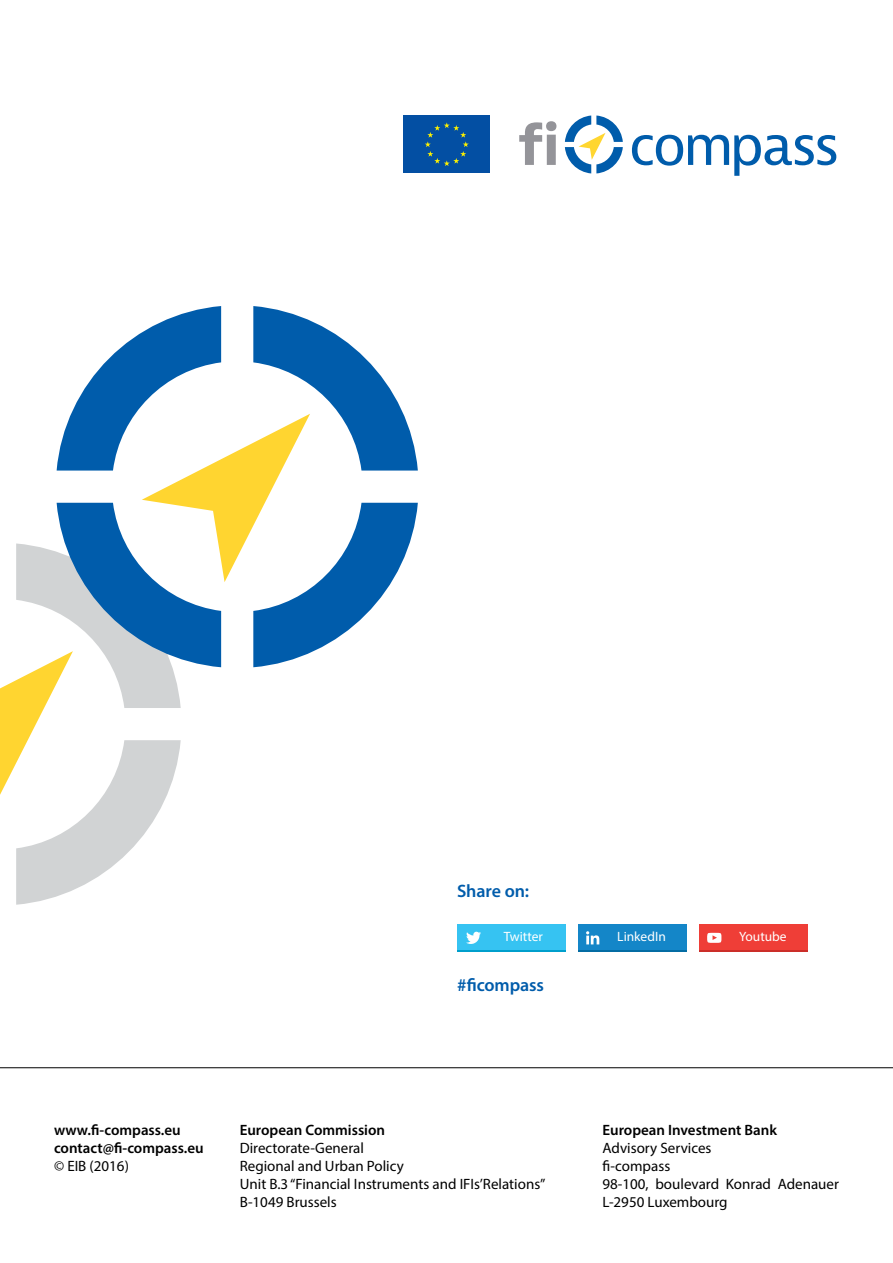
<style>
.page{position:relative;width:893px;height:1263px;background:#fff}
.page>*{position:absolute;margin:0;border:0;box-sizing:border-box;transform-origin:0 0}
.t1{font:600 18px "Myriad Pro";letter-spacing:-.005em;color:#005cab}
.t2{font:15px/18px "Myriad Pro";color:#000}
.t3{font:600 15px/18px "Myriad Pro";color:#000}
.t4{font:13.5px "Myriad Pro";color:#fff}
</style>
<div class="page">
<hr style="left:0;top:1067px;width:893px;height:1px;background:#000">
<svg style="left:0;top:306px;width:418px;height:599px"></svg>
<div style="left:457px;top:924px;width:109px;height:28px;background:#36c3f2"></div>
<div style="left:578px;top:924px;width:109px;height:28px;background:#1486c8"></div>
<div style="left:699px;top:924px;width:109px;height:28px;background:#ef3e37"></div>
<hr style="left:699px;top:950px;width:109px;height:2px;background:#cb2e29">
<hr style="left:578px;top:950px;width:109px;height:2px;background:#046ca3">
<svg style="left:466px;top:931px;width:15px;height:13px"></svg>
<svg style="left:586px;top:931px;width:13px;height:13px"></svg>
<hr style="left:457px;top:950px;width:109px;height:2px;background:#009fcc">
<svg style="left:707px;top:933px;width:15px;height:10px"></svg>
<svg style="left:632px;top:135px;width:204px;height:41px"></svg>
<svg style="left:519px;top:121px;width:37px;height:44px"></svg>
<svg style="left:565px;top:116px;width:58px;height:57px"></svg>
<div style="left:403px;top:116px;width:87px;height:57px;background:#034fa3"></div>
<svg style="left:425px;top:122px;width:44px;height:44px"></svg>
<p class="t1" style="left:457px;top:880px;width:73px">Share on:</p>
<p class="t4" style="left:504px;top:928px;width:41px">Twitter</p>
<p class="t4" style="left:617px;top:928px;width:50px">LinkedIn</p>
<p class="t4" style="left:739px;top:928px;width:49px">Youtube</p>
<p class="t1" style="left:457px;top:974px;width:88px">#ficompass</p>
<p class="t3" style="left:54px;top:1120px;width:151px">www.fi‑compass.eu contact@fi‑compass.eu</p>
<p class="t2" style="left:54px;top:1156px;width:76px">© EIB (2016)</p>
<p class="t3" style="left:240px;top:1120px;width:147px">European Commission</p>
<p class="t2" style="left:240px;top:1138px;width:307px">Directorate-General<br>Regional and Urban Policy<br>Unit B.3 “Financial Instruments and IFIs’Relations”<br>B-1049 Brussels</p>
<p class="t3" style="left:603px;top:1120px;width:176px">European Investment Bank</p>
<p class="t2" style="left:603px;top:1138px;width:238px">Advisory Services<br>fi‑compass<br>98‑100, boulevard Konrad Adenauer<br>L‑2950 Luxembourg</p>
</div>
